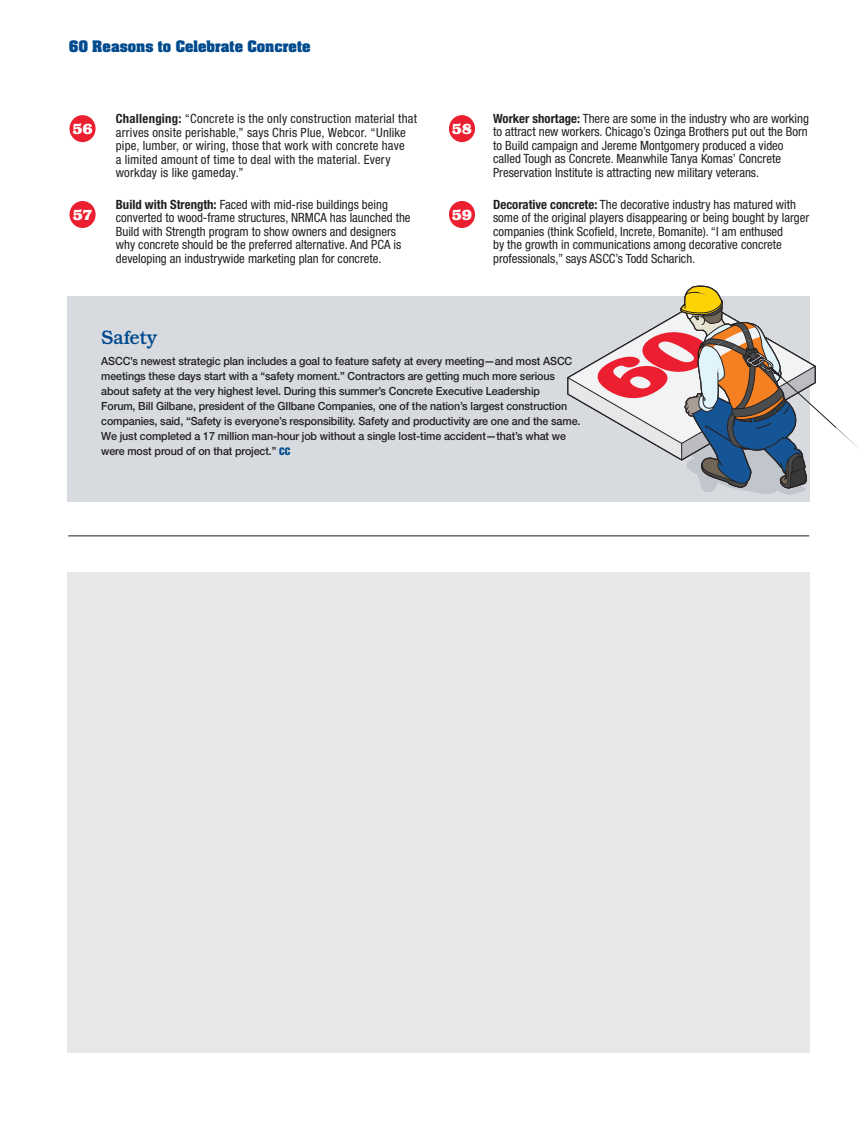
<style>
.page{position:relative;width:864px;height:1134px;background:#fff}
.page>*{position:absolute;margin:0;border:0;box-sizing:border-box;transform-origin:0 0}
.Sidebar_-_CC_head{font:500 19.5px "Bookman Std";letter-spacing:-.005em;color:#004a8d;scale:.95 1}
.Sidebar_-_CC_head-2{font:700 15px "Bookman Std";letter-spacing:-.03em;color:#fff;scale:.95 1}
.t1{font:700 13.5px "Aachen Std";color:#004a8d}
.t2{font:condensed 12.75px/13.5px "Helvetica Neue LT Std";color:#231f20}
.Sidebar_-_CC_body{font:500 11.25px/15px "Helvetica Neue LT Std";letter-spacing:-.01em;color:#231f20;scale:.95 1}
.s1{font-weight:700}
.s2{font-weight:900;font-stretch:condensed;font-size:10.5px;color:#004a8d}
</style>
<div class="page">
<hr style="left:68px;top:535px;width:741px;height:1px;background:#231f20">
<div style="left:68px;top:296px;width:742px;height:206px;background:#d7dbe0"></div>
<div style="left:70px;top:115px;width:26px;height:27px;background:#eb1f2f;border-radius:50%"></div>
<div style="left:70px;top:201px;width:26px;height:27px;background:#eb1f2f;border-radius:50%"></div>
<div style="left:449px;top:115px;width:26px;height:27px;background:#eb1f2f;border-radius:50%"></div>
<div style="left:449px;top:201px;width:26px;height:27px;background:#eb1f2f;border-radius:50%"></div>
<svg style="left:567px;top:286px;width:291px;height:209px"></svg>
<div style="left:68px;top:572px;width:742px;height:481px;background:#e6e7e9"></div>
<p class="t1" style="left:69px;top:36px;width:243px">60 Reasons to Celebrate Concrete</p>
<p class="Sidebar_-_CC_head-2" style="left:72px;top:119px;width:23px">56</p>
<p class="Sidebar_-_CC_head-2" style="left:73px;top:205px;width:22px">57</p>
<p class="t2" style="left:493px;top:112px;width:317px"><span class="s1">Worker shortage:</span> There are some in the industry who are working to attract new workers. Chicago’s Ozinga Brothers put out the Born to Build campaign and Jereme Montgomery produced a video called Tough as Concrete. Meanwhile Tanya Komas’ Concrete Preservation Institute is attracting new military veterans.</p>
<p class="t2" style="left:116px;top:112px;width:303px"><span class="s1">Challenging:</span> “Concrete is the only construction material that arrives onsite perishable,” says Chris Plue, Webcor. “Unlike pipe, lumber, or wiring, those that work with concrete have<br>a limited amount of time to deal with the material. Every workday is like gameday.”</p>
<p class="t2" style="left:116px;top:197px;width:296px"><span class="s1">Build with Strength:</span> Faced with mid-rise buildings being converted to wood-frame structures, NRMCA has launched the Build with Strength program to show owners and designers why concrete should be the preferred alternative. And PCA is developing an industrywide marketing plan for concrete.</p>
<p class="t2" style="left:493px;top:197px;width:318px"><span class="s1">Decorative concrete:</span> The decorative industry has matured with some of the original players disappearing or being bought by larger companies (think Scofield, Increte, Bomanite). “I am enthused<br>by the growth in communications among decorative concrete professionals,” says ASCC’s Todd Scharich.</p>
<p class="Sidebar_-_CC_head-2" style="left:452px;top:119px;width:23px">58</p>
<p class="Sidebar_-_CC_head-2" style="left:452px;top:205px;width:23px">59</p>
<p class="Sidebar_-_CC_head" style="left:101px;top:326px;width:60px">Safety</p>
<p class="Sidebar_-_CC_body" style="left:101px;top:353px;width:506px">ASCC’s newest strategic plan includes a goal to feature safety at every meeting—and most ASCC meetings these days start with a “safety moment.” Contractors are getting much more serious about safety at the very highest level. During this summer’s Concrete Executive Leadership<br>Forum, Bill Gilbane, president of the GIlbane Companies, one of the nation’s largest construction companies, said, “Safety is everyone’s responsibility. Safety and productivity are one and the same.<br>We just completed a 17 million man-hour job without a single lost-time accident—that’s what we were most proud of on that project.” <span class="s2">CC</span></p>
</div>
